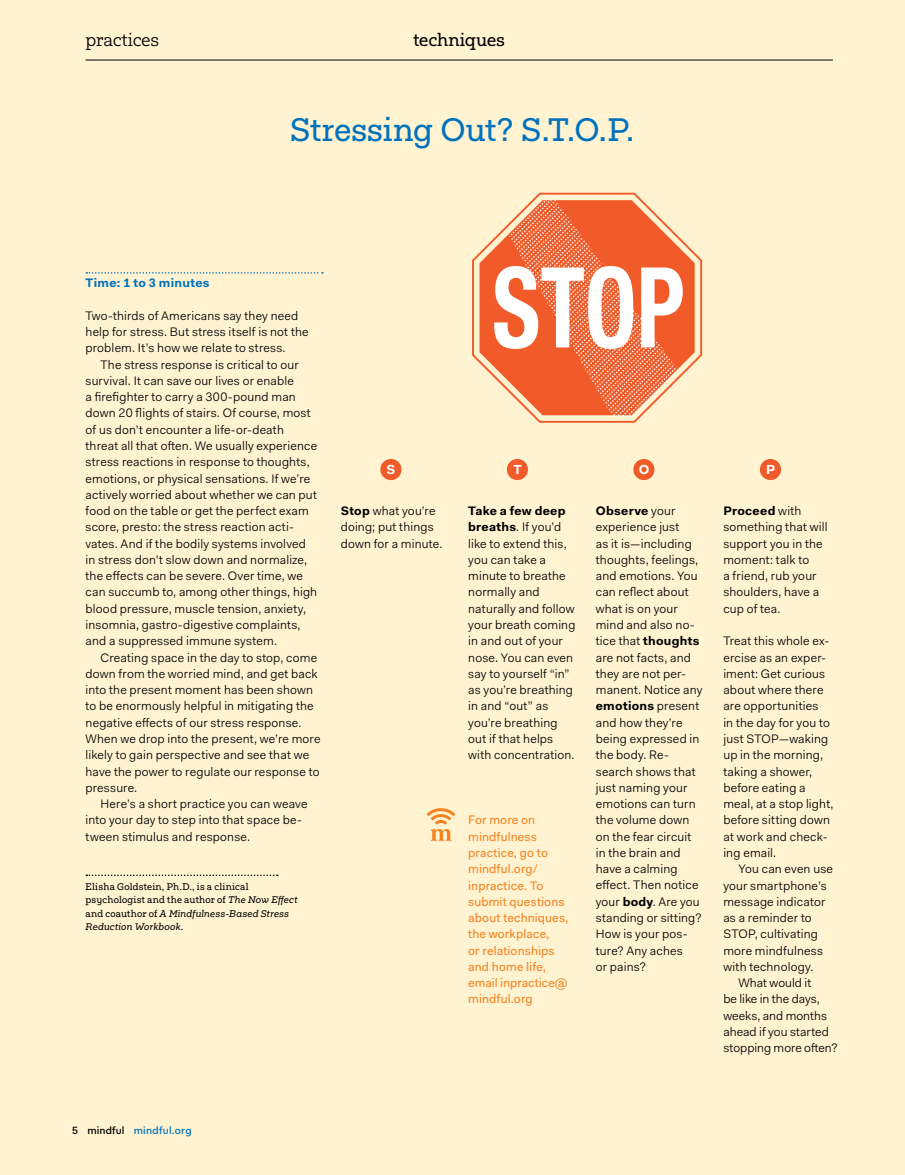
<style>
.page{position:relative;width:905px;height:1175px;background:#fff}
.page>*{position:absolute;margin:0;border:0;box-sizing:border-box;transform-origin:0 0}
.t1{font:33px "Fakt Slab Pro";letter-spacing:.005em;color:#0072bc}
.t2{font:18px "Fakt Slab Pro";color:#000}
.t3{font:18px "Fakt Slab Pro Blond";letter-spacing:-.005em;color:#000}
.t4{font:700 13.2px "Fakt Pro";color:#fff}
.t5{font:12.3px/16.2px "Fakt Pro Blond";letter-spacing:.015em;color:#000}
.t6{font:12.3px/16.2px "Fakt Pro";letter-spacing:.01em;color:#f58220}
.t7{font:700 12.3px "Fakt Pro";letter-spacing:.02em;color:#000}
.t8{font:700 12.3px "Fakt Pro";letter-spacing:.025em;color:#0072bc}
.t9{font:12.3px "Fakt Pro Blond";letter-spacing:-.005em;color:#000}
.t10{font:500 10.5px "Fakt Pro";letter-spacing:.02em;color:#0072bc}
.t11{font:9.75px/13.5px "Fakt Slab Pro";letter-spacing:.02em;color:#000}
.s1{font-style:italic}
.s2{font-family:"Fakt Pro";font-weight:700}
.s3{font-family:"Fakt Pro Blond";font-weight:400}
.s4{color:#000}
</style>
<div class="page">
<div style="left:0;top:0;width:904px;height:1174px;background:#fff3d1"></div>
<svg style="left:472px;top:192px;width:231px;height:231px"></svg>
<svg style="left:494px;top:196px;width:188px;height:222px;background:#f69673"></svg>
<svg style="left:86px;top:272px;width:237px;height:2px"></svg>
<svg style="left:426px;top:808px;width:29px;height:32px"></svg>
<svg style="left:86px;top:874px;width:192px;height:2px"></svg>
<div style="left:507px;top:459px;width:21px;height:21px;background:#f15a29;border-radius:50%"></div>
<div style="left:380px;top:459px;width:21px;height:21px;background:#f15a29;border-radius:50%"></div>
<div style="left:633px;top:459px;width:21px;height:21px;background:#f15a29;border-radius:50%"></div>
<div style="left:759px;top:459px;width:22px;height:21px;background:#f15a29;border-radius:50%"></div>
<hr style="left:86px;top:60px;width:746px;height:1px;background:#000">
<h2 class="t3" style="left:86px;top:28px;width:75px">practices</h2>
<h2 class="t2" style="left:413px;top:28px;width:93px">techniques</h2>
<h1 class="t1" style="left:290px;top:107px;width:346px">Stressing Out? S.T.O.P.</h1>
<p class="t8" style="left:86px;top:275px;width:126px">Time: 1 to 3 minutes</p>
<p class="t5" style="left:86px;top:307px;width:224px">Two-thirds of Americans say they need help for stress. But stress itself is not the problem. It’s how we relate to stress.</p>
<p class="t5" style="left:86px;top:356px;width:233px;text-indent:15px">The stress response is critical to our survival. It can save our lives or enable<br>a firefighter to carry a 300-pound man down 20 flights of stairs. Of course, most of us don’t encounter a life-or-death threat all that often. We usually experience stress reactions in response to thoughts, emotions, or physical sensations. If we’re actively worried about whether we can put food on the table or get the perfect exam score, presto: the stress reaction acti&shy;vates. And if the bodily systems involved in stress don’t slow down and normalize, the effects can be severe. Over time, we can succumb to, among other things, high blood pressure, muscle tension, anxiety, insomnia, gastro-digestive complaints, and a suppressed immune system.</p>
<p class="t5" style="left:86px;top:649px;width:236px;text-indent:15px">Creating space in the day to stop, come down from the worried mind, and get back into the present moment has been shown to be enormously helpful in mitigating the negative effects of our stress response.<br>When we drop into the present, we’re more likely to gain perspective and see that we have the power to regulate our response to pressure.</p>
<p class="t5" style="left:86px;top:795px;width:223px;text-indent:15px">Here’s a short practice you can weave into your day to step into that space be&shy;tween stimulus and response.</p>
<p class="t11" style="left:86px;top:879px;width:213px">Elisha Goldstein, Ph.D., is a clinical psychologist and the author of <span class="s1">The Now Effect </span>and coauthor of <span class="s1">A Mindfulness-Based Stress Reduction Workbook</span>.</p>
<p class="t4" style="left:386px;top:461px;width:10px">S</p>
<p class="t4" style="left:513px;top:461px;width:10px">T</p>
<p class="t4" style="left:638px;top:461px;width:12px">O</p>
<p class="t4" style="left:766px;top:461px;width:11px">P</p>
<p class="t5" style="left:340px;top:502px;width:103px"><span class="s2">Stop</span> what you’re doing; put things down for a minute.</p>
<p class="t7" style="left:468px;top:502px;width:99px">Take a few deep</p>
<p class="t5" style="left:468px;top:519px;width:109px"><span class="s2">breaths</span>. If you’d like to extend this, you can take a minute to breathe normally and naturally and follow your breath coming in and out of your nose. You can even say to yourself “in” as you’re breathing in and “out” as you’re breathing out if that helps with concentration.</p>
<p class="t6" style="left:468px;top:812px;width:102px">For more on mindfulness practice, go to mindful.org/ inpractice. To submit questions about techniques, the workplace,<br>or relationships and home life, email inpractice@ mindful.org</p>
<p class="t7" style="left:596px;top:502px;width:81px">Observe <span class="s3">your</span></p>
<p class="t5" style="left:596px;top:519px;width:108px">experience just<br>as it is—including thoughts, feelings, and emotions. You can reflect about what is on your mind and also no&shy;tice that <span class="s2">thoughts </span>are not facts, and they are not per&shy;manent. Notice any</p>
<p class="t7" style="left:596px;top:698px;width:105px">emotions <span class="s3">present</span></p>
<p class="t5" style="left:596px;top:714px;width:107px">and how they’re being expressed in the body. Re&shy;search shows that just naming your emotions can turn the volume down on the fear circuit in the brain and have a calming effect. Then notice your <span class="s2">body</span>. Are you standing or sitting?<br>How is your pos&shy;ture? Any aches<br>or pains?</p>
<p class="t7" style="left:723px;top:502px;width:80px">Proceed <span class="s3">with</span></p>
<p class="t5" style="left:723px;top:519px;width:106px">something that will support you in the moment: talk to<br>a friend, rub your shoulders, have a cup of tea.</p>
<p class="t5" style="left:723px;top:633px;width:112px">Treat this whole ex&shy;ercise as an exper&shy;iment: Get curious about where there are opportunities<br>in the day for you to just STOP—waking up in the morning, taking a shower, before eating a meal, at a stop light, before sitting down at work and check&shy;ing email.</p>
<p class="t5" style="left:738px;top:860px;width:96px">You can even use</p>
<p class="t5" style="left:723px;top:877px;width:105px">your smartphone’s</p>
<p class="t5" style="left:723px;top:893px;width:103px">message indicator</p>
<p class="t5" style="left:723px;top:909px;width:90px">as a reminder to</p>
<p class="t5" style="left:723px;top:926px;width:96px">STOP, cultivating</p>
<p class="t5" style="left:723px;top:942px;width:101px">more mindfulness</p>
<p class="t5" style="left:723px;top:958px;width:92px">with technology.</p>
<p class="t5" style="left:738px;top:974px;width:74px">What would it</p>
<p class="t9" style="left:723px;top:991px;width:98px">be like in the days,</p>
<p class="t5" style="left:723px;top:1007px;width:105px">weeks, and months</p>
<p class="t5" style="left:723px;top:1023px;width:107px">ahead if you started</p>
<p class="t5" style="left:723px;top:1039px;width:115px">stopping more often?</p>
<p class="t10" style="left:72px;top:1123px;width:121px"><span class="s4">5 mindful</span> mindful.org</p>
</div>
